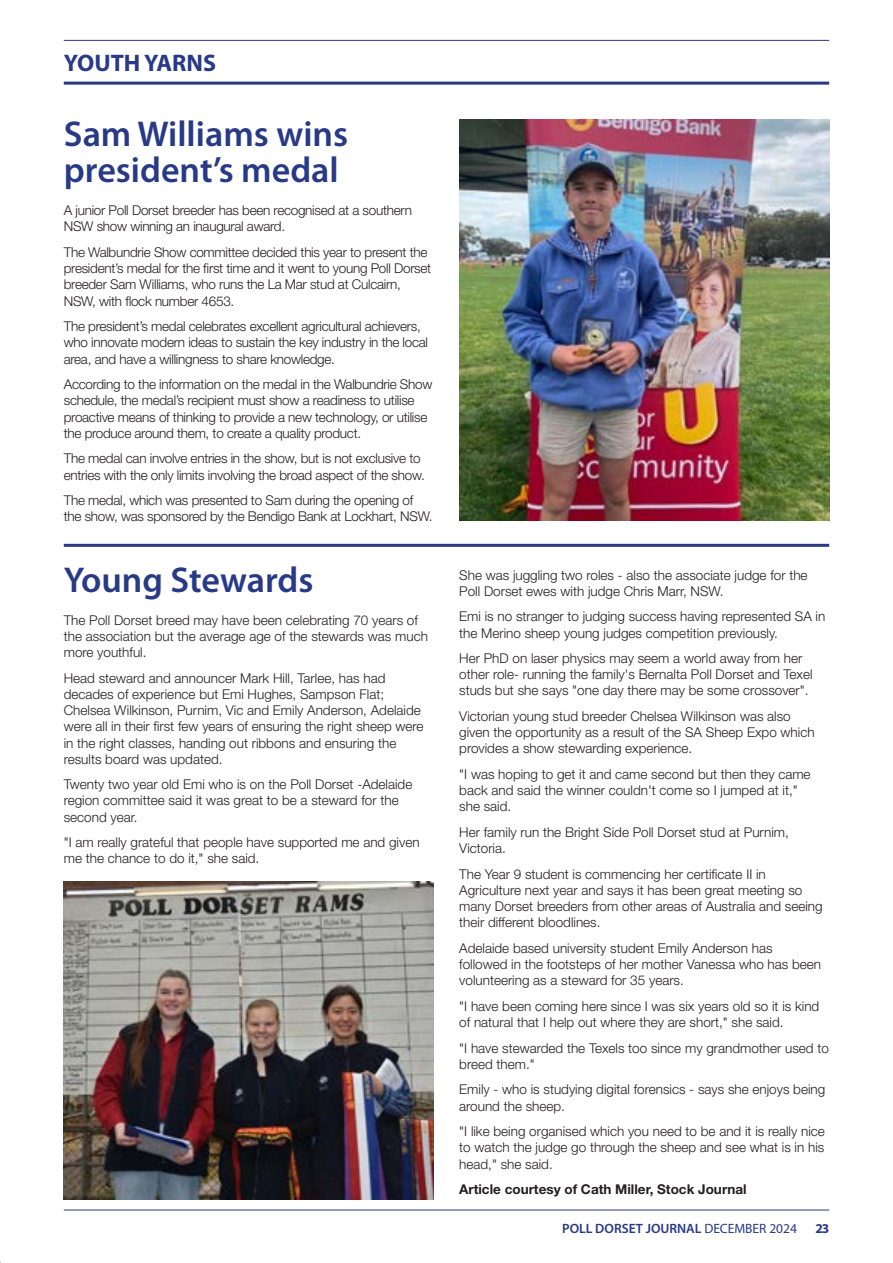
<style>
.page{position:relative;width:893px;height:1263px;background:#fff}
.page>*{position:absolute;margin:0;border:0;box-sizing:border-box;transform-origin:0 0}
.Main_Heading{font:600 36px/36px "Myriad Pro";color:#283986}
.TOP_HEADER{font:700 24px "Myriad Pro";color:#283986}
.BODY{font:300 13.5px/16.2px "Helvetica Neue LT Std";color:#231f20}
.BODY-2{font:300 13.5px/16.2px "Helvetica Neue LT Std";letter-spacing:-.02em;color:#231f20}
.BODY-3{font:700 13.5px "Helvetica Neue LT Std";color:#231f20}
.t1{font:600 13.5px "Myriad Pro";color:#283986}
.t2{font:700 13.5px "Myriad Pro";color:#283986}
.s1{font-weight:400}
</style>
<div class="page">
<hr style="left:64px;top:40px;width:765px;height:1px;background:#283986">
<hr style="left:64px;top:1210px;width:765px;height:1px;background:#283986">
<hr style="left:64px;top:82px;width:765px;height:3px;background:#283986">
<img style="left:459px;top:119px;width:370px;height:402px">
<img style="left:64px;top:882px;width:370px;height:317px">
<hr style="left:64px;top:544px;width:765px;height:3px;background:#283986">
<p class="TOP_HEADER" style="left:64px;top:47px;width:154px">YOUTH YARNS</p>
<p class="Main_Heading" style="left:64px;top:117px;width:286px">Sam Williams wins president’s medal</p>
<p class="BODY-2" style="left:64px;top:202px;width:350px">A junior Poll Dorset breeder has been recognised at a southern<br>NSW show winning an inaugural award.</p>
<p class="BODY-2" style="left:64px;top:244px;width:369px">The Walbundrie Show committee decided this year to present the president’s medal for the first time and it went to young Poll Dorset breeder Sam Williams, who runs the La Mar stud at Culcairn, NSW, with flock number 4653.</p>
<p class="BODY-2" style="left:64px;top:318px;width:366px">The president’s medal celebrates excellent agricultural achievers, who innovate modern ideas to sustain the key industry in the local area, and have a willingness to share knowledge.</p>
<p class="BODY-2" style="left:64px;top:376px;width:370px">According to the information on the medal in the Walbundrie Show schedule, the medal’s recipient must show a readiness to utilise proactive means of thinking to provide a new technology, or utilise the produce around them, to create a quality product.</p>
<p class="BODY-2" style="left:64px;top:450px;width:362px">The medal can involve entries in the show, but is not exclusive to entries with the only limits involving the broad aspect of the show.</p>
<p class="BODY-2" style="left:64px;top:492px;width:370px">The medal, which was presented to Sam during the opening of the show, was sponsored by the Bendigo Bank at Lockhart, NSW.</p>
<p class="Main_Heading" style="left:64px;top:562px;width:251px">Young Stewards</p>
<p class="BODY" style="left:64px;top:611px;width:366px">The Poll Dorset breed may have been celebrating 70 years of the association but the average age of the stewards was much more youthful.</p>
<p class="BODY" style="left:64px;top:669px;width:361px">Head steward and announcer Mark Hill, Tarlee, has had decades of experience but Emi Hughes, Sampson Flat; Chelsea Wilkinson, Purnim, Vic and Emily Anderson, Adelaide were all in their first few years of ensuring the right sheep were in the right classes, handing out ribbons and ensuring the results board was updated.</p>
<p class="BODY" style="left:64px;top:776px;width:350px">Twenty two year old Emi who is on the Poll Dorset -Adelaide region committee said it was great to be a steward for the second year.</p>
<p class="BODY" style="left:64px;top:834px;width:357px">"I am really grateful that people have supported me and given me the chance to do it," she said.</p>
<p class="BODY" style="left:459px;top:566px;width:350px">She was juggling two roles - also the associate judge for the<br>Poll Dorset ewes with judge Chris Marr, NSW.</p>
<p class="BODY" style="left:459px;top:608px;width:368px">Emi is no stranger to judging success having represented SA in the Merino sheep young judges competition previously.</p>
<p class="BODY" style="left:459px;top:650px;width:355px">Her PhD on laser physics may seem a world away from her other role- running the family's Bernalta Poll Dorset and Texel studs but she says "one day there may be some crossover".</p>
<p class="BODY" style="left:459px;top:708px;width:357px">Victorian young stud breeder Chelsea Wilkinson was also given the opportunity as a result of the SA Sheep Expo which provides a show stewarding experience.</p>
<p class="BODY" style="left:459px;top:766px;width:353px">"I was hoping to get it and came second but then they came back and said the winner couldn't come so I jumped at it," she said.</p>
<p class="BODY" style="left:459px;top:824px;width:331px">Her family run the Bright Side Poll Dorset stud at Purnim,<br>Victoria.</p>
<p class="BODY" style="left:459px;top:865px;width:365px">The Year 9 student is commencing her certificate II in Agriculture next year and says it has been great meeting so many Dorset breeders from other areas of Australia and seeing their different bloodlines.</p>
<p class="BODY" style="left:459px;top:940px;width:363px">Adelaide based university student Emily Anderson has followed in the footsteps of her mother Vanessa who has been volunteering as a steward for 35 years.</p>
<p class="BODY" style="left:459px;top:998px;width:362px">"I have been coming here since I was six years old so it is kind of natural that I help out where they are short," she said.</p>
<p class="BODY" style="left:459px;top:1039px;width:371px">"I have stewarded the Texels too since my grandmother used to breed them."</p>
<p class="BODY" style="left:459px;top:1081px;width:368px">Emily - who is studying digital forensics - says she enjoys being around the sheep.</p>
<p class="BODY" style="left:459px;top:1123px;width:367px;text-align:justify">"I like being organised which you need to be and it is really nice to watch the judge go through the sheep and see what is in his head," she said.</p>
<p class="BODY-3" style="left:459px;top:1181px;width:289px">Article courtesy of Cath Miller, Stock Journal</p>
<p class="t1" style="left:562px;top:1221px;width:236px">POLL DORSET JOURNAL <span class="s1">DECEMBER 2024</span></p>
<p class="t2" style="left:816px;top:1219px;width:15px">23</p>
</div>
